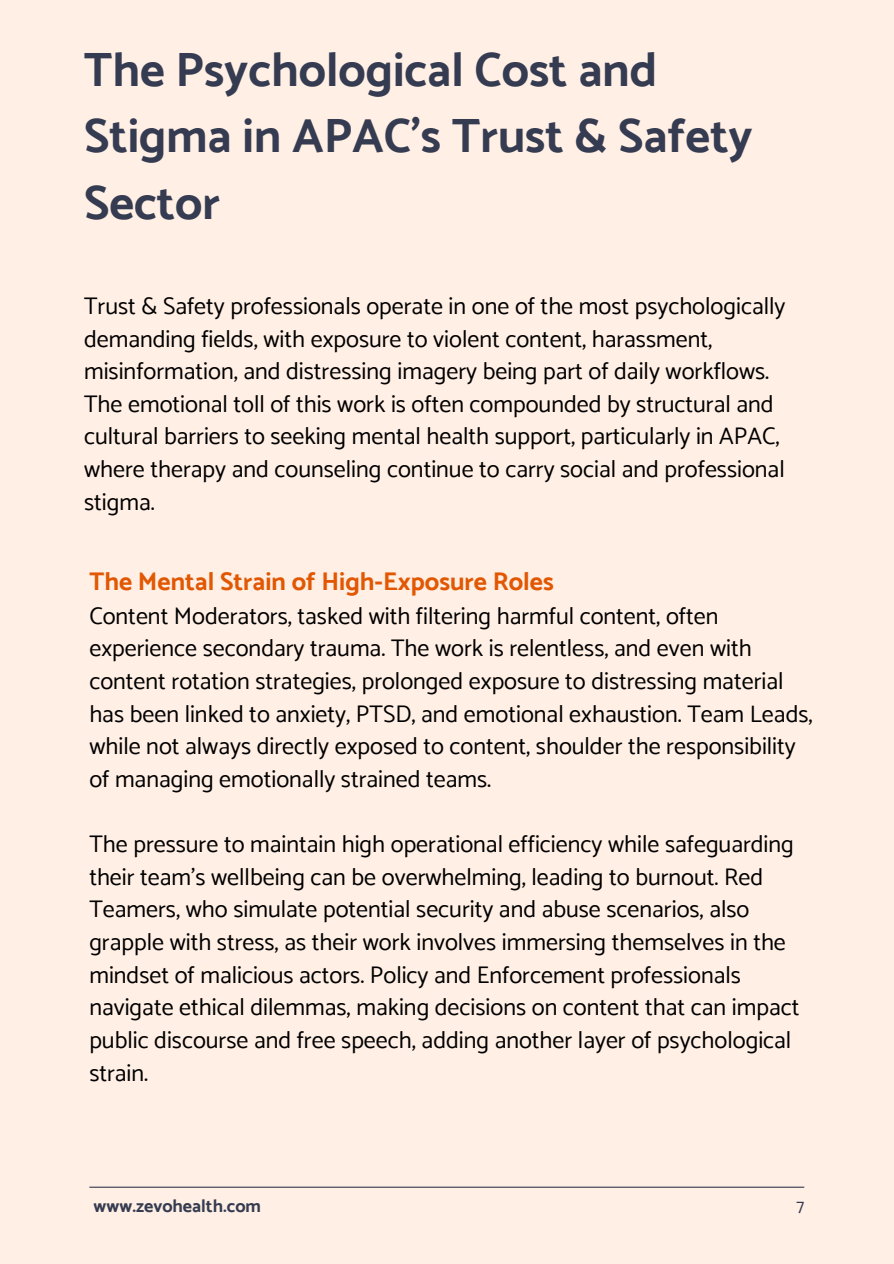
<style>
.page{position:relative;width:894px;height:1264px;background:#fff}
.page>*{position:absolute;margin:0;border:0;box-sizing:border-box;transform-origin:0 0}
.t1{font:700 48px/66.3px "Catamaran";color:#353b50}
.t2{font:700 25.5px "Catamaran";color:#e25701}
.t3{font:24px/32.7px "Catamaran";color:#000}
.t4{font:700 18px "Catamaran";color:#353b50}
.t5{font:18px "Catamaran";color:#353b50}
</style>
<div class="page">
<div style="left:0;top:0;width:893px;height:1263px;background:#ffefe5"></div>
<hr style="left:89px;top:1186px;width:715px;height:1px;background:#353b50">
<p class="t1" style="left:84px;top:36px;width:670px">The Psychological Cost and<br>Stigma in APAC’s Trust &amp; Safety<br>Sector</p>
<p class="t3" style="left:84px;top:289px;width:702px">Trust &amp; Safety professionals operate in one of the most psychologically demanding fields, with exposure to violent content, harassment, misinformation, and distressing imagery being part of daily workflows.<br>The emotional toll of this work is often compounded by structural and cultural barriers to seeking mental health support, particularly in APAC, where therapy and counseling continue to carry social and professional stigma.</p>
<h1 class="t2" style="left:89px;top:566px;width:466px">The Mental Strain of High-Exposure Roles</h1>
<h1 class="t3" style="left:89px;top:599px;width:724px">Content Moderators, tasked with filtering harmful content, often experience secondary trauma. The work is relentless, and even with content rotation strategies, prolonged exposure to distressing material has been linked to anxiety, PTSD, and emotional exhaustion. Team Leads, while not always directly exposed to content, shoulder the responsibility of managing emotionally strained teams.</h1>
<h2 class="t3" style="left:89px;top:827px;width:711px">The pressure to maintain high operational efficiency while safeguarding their team’s wellbeing can be overwhelming, leading to burnout. Red Teamers, who simulate potential security and abuse scenarios, also grapple with stress, as their work involves immersing themselves in the mindset of malicious actors. Policy and Enforcement professionals navigate ethical dilemmas, making decisions on content that can impact public discourse and free speech, adding another layer of psychological strain.</h2>
<h2 class="t4" style="left:94px;top:1195px;width:169px">www.zevohealth.com</h2>
<h2 class="t5" style="left:796px;top:1195px;width:9px">7</h2>
</div>
